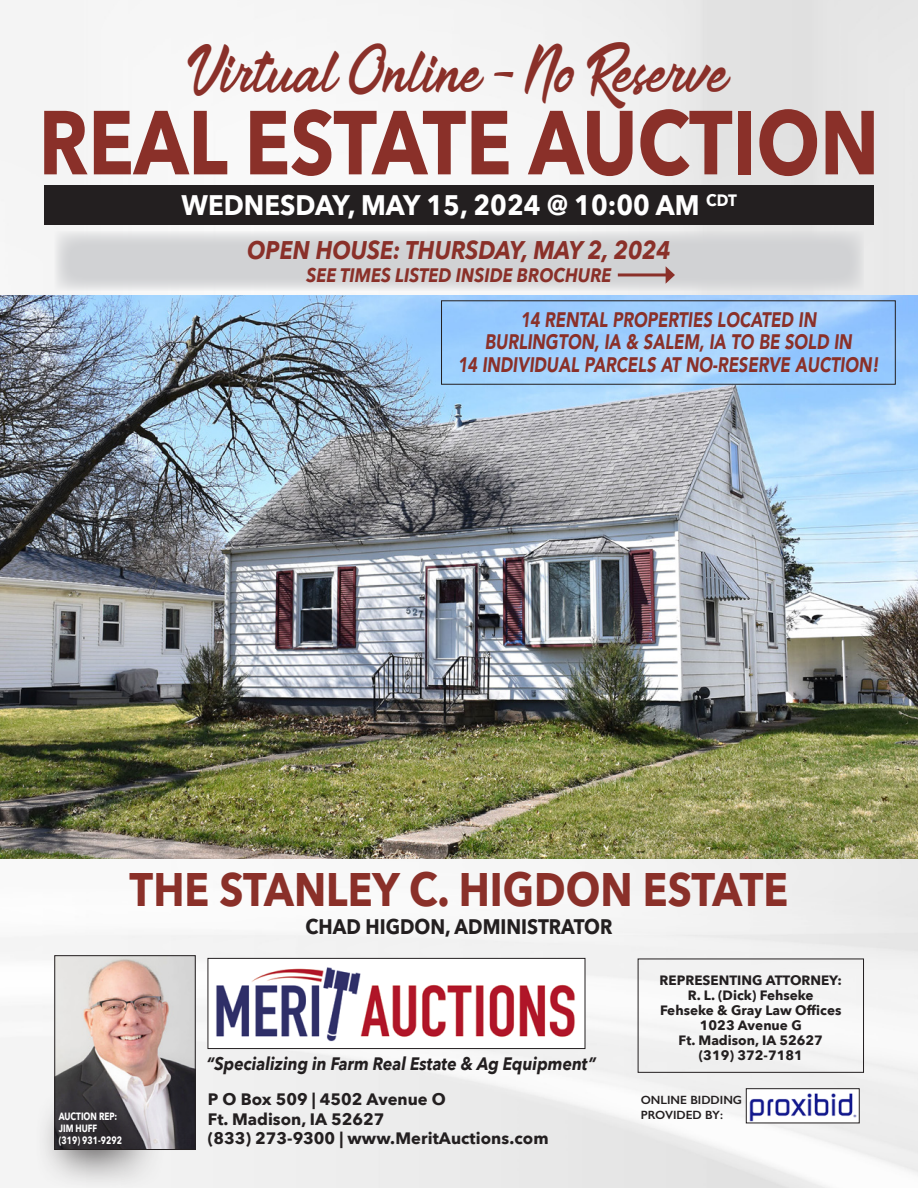
<style>
.page{position:relative;width:918px;height:1188px;background:#fff}
.page>*{position:absolute;margin:0;border:0;box-sizing:border-box;transform-origin:0 0}
.t1{font:700 89.7px "Avenir Next";color:#8a3029;scale:.83 1}
.t2{font:49.2px "The Delicate DEMO";color:#8a3029;scale:.82 1}
.t3{font:700 46.95px "Avenir Next";color:#8a3029;scale:.87 1}
.t4{font:700 28.2px "Avenir Next";color:#fff;scale:.92 1}
.t5{font:italic 700 25.5px "Avenir Next";color:#8a3029;scale:.87 1}
.t6{font:italic 900 21px "Avenir";color:#8a3029;scale:.78 1}
.t7{font:700 21px "Avenir Next";color:#231f20;scale:.89 1}
.t8{font:italic 700 19.5px "Avenir Next";color:#8a3029;scale:.87 1}
.t9{font:italic 700 18px "Avenir Next";color:#231f20;scale:.89 1}
.t10{font:700 16.5px "Avenir Next";color:#231f20}
.t11{font:700 13.5px "Avenir Next";color:#231f20}
.t12{font:600 12px "Gill Sans";color:#231f20}
.t13{font:700 10.5px "Avenir Next";color:#fff;scale:.78 1}
</style>
<div class="page">
<img style="left:0;top:0;width:918px;height:1188px">
<img style="left:0;top:296px;width:918px;height:562px">
<div style="left:208px;top:958px;width:377px;height:91px;background:#fff"></div>
<img style="left:216px;top:967px;width:359px;height:75px">
<div style="left:208px;top:958px;width:377px;height:91px;border:1px solid #231f20"></div>
<img style="left:56px;top:957px;width:138px;height:191px">
<div style="left:54px;top:955px;width:142px;height:195px;border:1px solid #231f20"></div>
<div style="left:34px;top:1086px;width:133px;height:102px;background:#231f20;opacity:.75"></div>
<div style="left:638px;top:959px;width:226px;height:114px;border:1px solid #231f20"></div>
<img style="left:748px;top:1091px;width:109px;height:30px">
<div style="left:44px;top:185px;width:830px;height:40px;background:#231f20"></div>
<svg style="left:55px;top:231px;width:809px;height:60px;fill:#d1d2d4"></svg>
<div style="left:441px;top:300px;width:455px;height:85px;border:1px solid #231f20"></div>
<hr style="left:618px;top:273px;width:50px;height:3px;background:#8a3029">
<svg style="left:666px;top:266px;width:9px;height:18px"></svg>
<p class="t2" style="left:188px;top:46px;width:663px">Virtual Online - No Reserve</p>
<p class="t1" style="left:39px;top:65px;width:1014px">REAL ESTATE AUCTION</p>
<p class="t4" style="left:182px;top:181px;width:605px">WEDNESDAY, MAY 15, 2024 @ 10:00 AM <sup>CDT</sup></p>
<p class="t5" style="left:247px;top:228px;width:489px">OPEN HOUSE: THURSDAY, MAY 2, 2024</p>
<p class="t8" style="left:307px;top:258px;width:352px">SEE TIMES LISTED INSIDE BROCHURE</p>
<p class="t6" style="left:520px;top:302px;width:381px">14 RENTAL PROPERTIES LOCATED IN</p>
<p class="t6" style="left:485px;top:324px;width:472px">BURLINGTON, IA &amp; SALEM, IA TO BE SOLD IN</p>
<p class="t6" style="left:458px;top:347px;width:542px">14 INDIVIDUAL PARCELS AT NO-RESERVE AUCTION!</p>
<p class="t3" style="left:130px;top:848px;width:759px">THE STANLEY C. HIGDON ESTATE</p>
<p class="t13" style="left:59px;top:1107px;width:76px">AUCTION REP:</p>
<p class="t13" style="left:59px;top:1119px;width:51px">JIM HUFF</p>
<p class="t13" style="left:59px;top:1131px;width:83px">(319) 931-9292</p>
<p class="t7" style="left:305px;top:908px;width:346px">CHAD HIGDON, ADMINISTRATOR</p>
<p class="t9" style="left:207px;top:1048px;width:439px">“Specializing in Farm Real Estate &amp; Ag Equipment”</p>
<p class="t10" style="left:208px;top:1085px;width:239px">P O Box 509 | 4502 Avenue O</p>
<p class="t10" style="left:208px;top:1104px;width:178px">Ft. Madison, IA 52627</p>
<p class="t10" style="left:208px;top:1124px;width:342px">(833) 273-9300 | www.MeritAuctions.com</p>
<p class="t11" style="left:660px;top:968px;width:184px">REPRESENTING ATTORNEY:</p>
<p class="t11" style="left:688px;top:983px;width:127px">R. L. (Dick) Fehseke</p>
<p class="t11" style="left:660px;top:998px;width:183px">Fehseke &amp; Gray Law Offices</p>
<p class="t11" style="left:700px;top:1013px;width:103px">1023 Avenue G</p>
<p class="t11" style="left:679px;top:1028px;width:146px">Ft. Madison, IA 52627</p>
<p class="t11" style="left:699px;top:1043px;width:106px">(319) 372-7181</p>
<p class="t12" style="left:641px;top:1093px;width:103px">ONLINE BIDDING</p>
<p class="t12" style="left:641px;top:1107px;width:84px">PROVIDED BY:</p>
</div>
